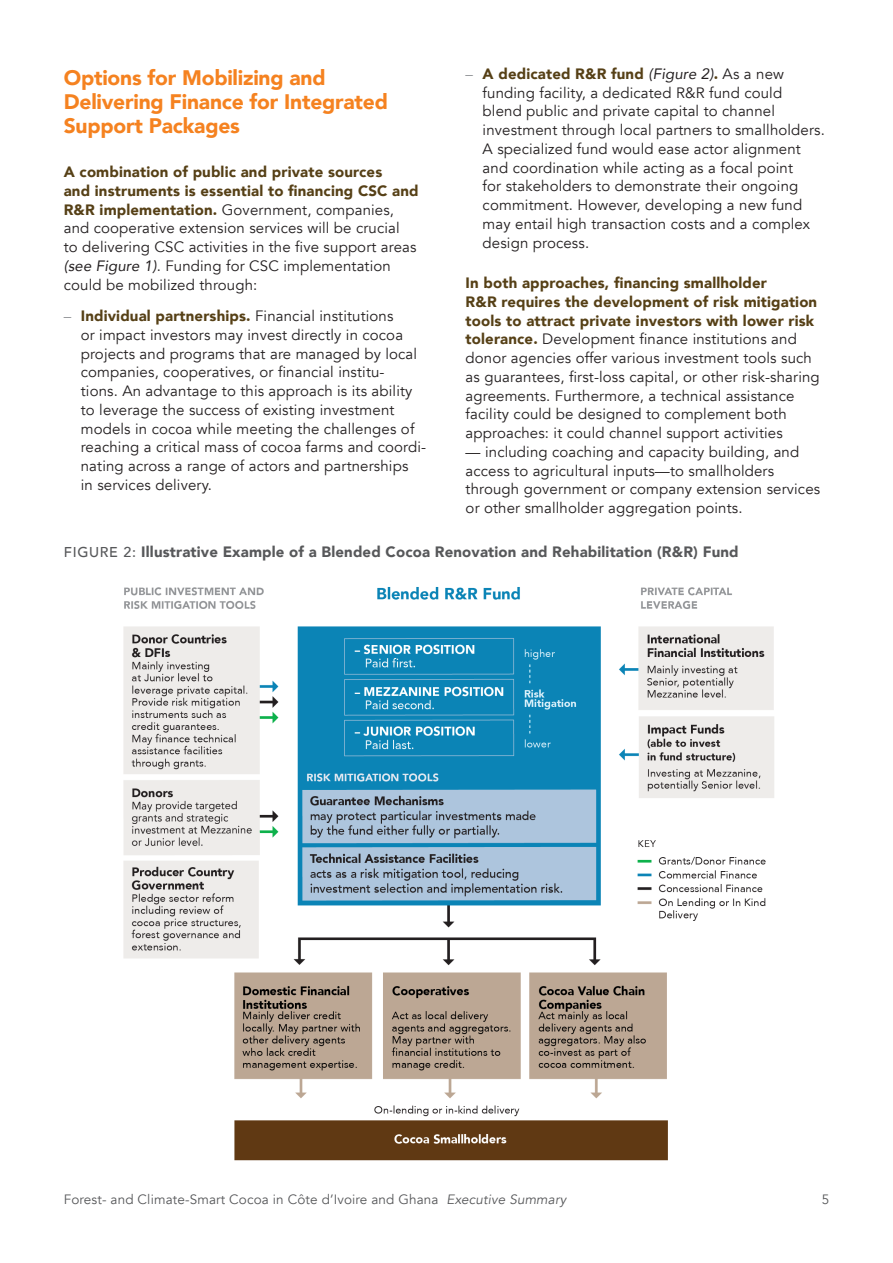
<style>
.page{position:relative;width:893px;height:1263px;background:#fff}
.page>*{position:absolute;margin:0;border:0;box-sizing:border-box;transform-origin:0 0}
.h2_-_no_span{font:900 21px/24px "Avenir";letter-spacing:-.01em;color:#f58220}
.p1{font:15px/18.8px "Avenir";letter-spacing:.01em;color:#231f20}
.h4_-_table__figs{font:900 15px "Avenir";letter-spacing:.01em;color:#57585a}
.t1{font:13.5px "Avenir";letter-spacing:.01em;color:#57585a}
.s1{color:#939598}
.s2{font-weight:900;color:#564016}
.s3{font-style:italic}
.s4{font-weight:500;font-size:14.25px}
</style>
<div class="page">
<img style="left:123px;top:587px;width:651px;height:574px">
<p class="p1" style="left:483px;top:65px;width:344px;text-indent:-17px"><span class="s1">–</span> <span class="s2">A dedicated R&amp;R fund</span> <span class="s3">(Figure 2)</span><span class="s2">.</span> As a new funding facility, a dedicated R&amp;R fund could blend public and private capital to channel investment through local partners to smallholders.<br>A specialized fund would ease actor alignment and coordination while acting as a focal point<br>for stakeholders to demonstrate their ongoing commitment. However, developing a new fund may entail high transaction costs and a complex design process.</p>
<p class="p1" style="left:466px;top:274px;width:356px"><span class="s2">In both approaches, financing smallholder<br>R&amp;R requires the development of risk mitigation tools to attract private investors with lower risk tolerance.</span> Development finance institutions and donor agencies offer various investment tools such as guarantees, first-loss capital, or other risk-sharing agreements. Furthermore, a technical assistance facility could be designed to complement both approaches: it could channel support activities</p>
<p class="p1" style="left:466px;top:443px;width:356px">— including coaching and capacity building, and access to agricultural inputs—to smallholders through government or company extension services or other smallholder aggregation points.</p>
<p class="h4_-_table__figs" style="left:64px;top:539px;width:676px"><span class="s4">FIGURE 2:</span> Illustrative Example of a Blended Cocoa Renovation and Rehabilitation (R&amp;R) Fund</p>
<p class="h2_-_no_span" style="left:64px;top:65px;width:326px">Options for Mobilizing and<br>Delivering Finance for Integrated<br>Support Packages</p>
<p class="p1" style="left:64px;top:163px;width:356px"><span class="s2">A combination of public and private sources<br>and instruments is essential to financing CSC and R&amp;R implementation.</span> Government, companies, and cooperative extension services will be crucial<br>to delivering CSC activities in the five support areas <span class="s3">(see Figure 1)</span>. Funding for CSC implementation could be mobilized through:</p>
<p class="p1" style="left:81px;top:307px;width:347px;text-indent:-17px"><span class="s1">–</span> <span class="s2">Individual partnerships.</span> Financial institutions<br>or impact investors may invest directly in cocoa projects and programs that are managed by local companies, cooperatives, or financial institu-<br>tions. An advantage to this approach is its ability to leverage the success of existing investment models in cocoa while meeting the challenges of reaching a critical mass of cocoa farms and coordi&shy;nating across a range of actors and partnerships<br>in services delivery.</p>
<p class="t1" style="left:64px;top:1191px;width:504px">Forest- and Climate-Smart Cocoa in Côte d’Ivoire and Ghana <span class="s3">Executive Summary</span></p>
<p class="t1" style="left:822px;top:1191px;width:9px">5</p>
</div>
